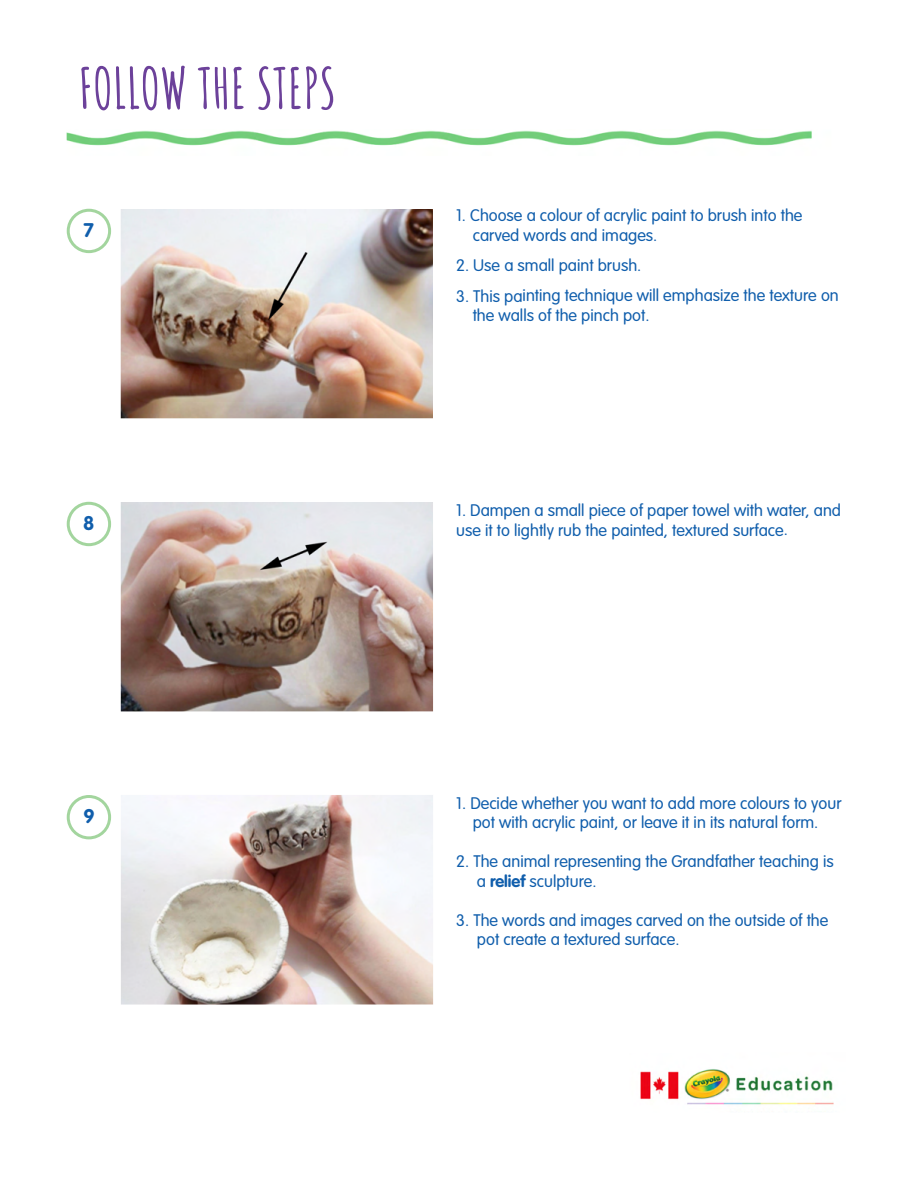
<style>
.page{position:relative;width:918px;height:1188px;background:#fff}
.page>*{position:absolute;margin:0;border:0;box-sizing:border-box;transform-origin:0 0}
.t1{font:700 55.5px "Amatic SC";color:#6c419a}
.t2{font:700 19.5px "VAG Rounded";color:#105eac}
.t3{font:300 16.5px/19.5px "VAG Rounded";color:#105eac}
.s1{font-weight:700}
</style>
<div class="page">
<img style="left:67px;top:130px;width:745px;height:16px">
<img style="left:121px;top:209px;width:312px;height:209px">
<svg style="left:67px;top:209px;width:44px;height:44px"></svg>
<img style="left:121px;top:502px;width:312px;height:209px">
<svg style="left:67px;top:502px;width:44px;height:44px"></svg>
<img style="left:121px;top:795px;width:312px;height:210px">
<svg style="left:67px;top:795px;width:44px;height:44px"></svg>
<img style="left:640px;top:1069px;width:194px;height:36px">
<p class="t1" style="left:78px;top:52px;width:259px">FOLLOW THE STEPS</p>
<p class="t2" style="left:84px;top:222px;width:12px">7</p>
<p class="t2" style="left:83px;top:515px;width:13px">8</p>
<p class="t2" style="left:83px;top:808px;width:13px">9</p>
<p class="t3" style="left:456px;top:207px;width:348px">1. Choose a colour of acrylic paint to brush into the</p>
<p class="t3" style="left:473px;top:227px;width:186px">carved words and images.</p>
<p class="t3" style="left:456px;top:257px;width:187px">2. Use a small paint brush.</p>
<p class="t3" style="left:456px;top:287px;width:384px">3. This painting technique will emphasize the texture on</p>
<p class="t3" style="left:473px;top:307px;width:178px">the walls of the pinch pot.</p>
<p class="t3" style="left:456px;top:502px;width:386px">1. Dampen a small piece of paper towel with water, and use it to lightly rub the painted, textured surface.</p>
<p class="t3" style="left:456px;top:794px;width:387px">1. Decide whether you want to add more colours to your</p>
<p class="t3" style="left:473px;top:814px;width:347px">pot with acrylic paint, or leave it in its natural form.</p>
<p class="t3" style="left:456px;top:853px;width:379px">2. The animal representing the Grandfather teaching is</p>
<p class="t3" style="left:477px;top:872px;width:121px">a <span class="s1">relief</span> sculpture.</p>
<p class="t3" style="left:456px;top:911px;width:374px">3. The words and images carved on the outside of the</p>
<p class="t3" style="left:477px;top:931px;width:204px">pot create a textured surface.</p>
</div>
